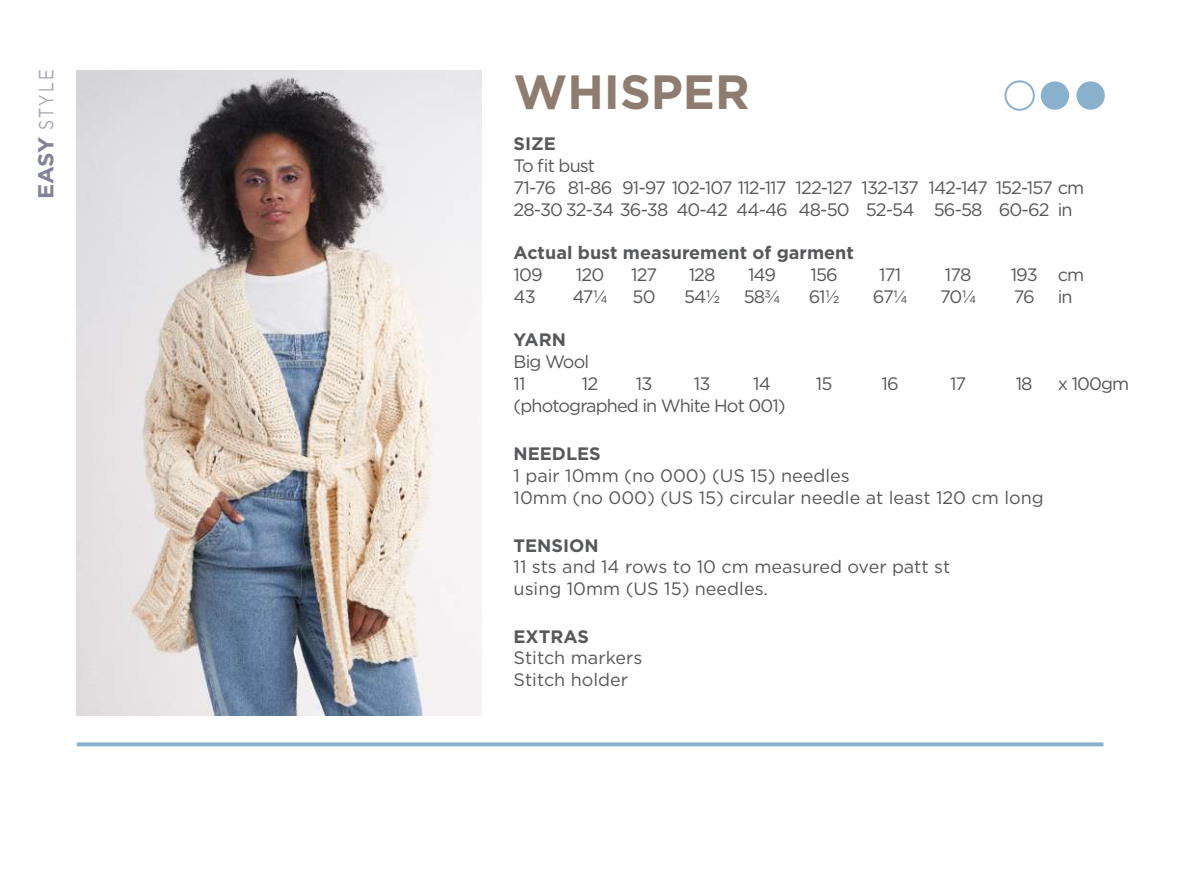
<style>
.page{position:relative;width:1179px;height:893px;background:#fff}
.page>*{position:absolute;margin:0;border:0;box-sizing:border-box;transform-origin:0 0}
.t1{font:700 48px "Gotham";color:#8e7c70}
.t2{font:20.6px "Gotham";letter-spacing:.13em;color:#a5a6b6;scale:.77 1}
.t3{font:18px/22px "Gotham";letter-spacing:-.05em;color:#57585a}
.t4{font:18px/21.6px "Gotham";color:#57585a}
.t5{font:700 18px "Gotham";color:#57585a}
.s1{font-weight:700;font-size:21.6px;color:#828396}
</style>
<div class="page">
<img style="left:77px;top:71px;width:405px;height:645px">
<div style="left:1004px;top:80px;width:30px;height:31px;border:2px solid #89b0cd;border-radius:50%"></div>
<div style="left:1040px;top:81px;width:29px;height:29px;background:#89b0cd;border-radius:50%"></div>
<div style="left:1076px;top:81px;width:28px;height:29px;background:#89b0cd;border-radius:50%"></div>
<svg style="left:77px;top:742px;width:1026px;height:4px;background:#94b7d2"></svg>
<p class="t2" style="left:33px;top:199px;width:170px;rotate:-90deg"><span class="s1">EASY</span> STYLE</p>
<h1 class="t1" style="left:513px;top:60px;width:238px">WHISPER</h1>
<p class="t5" style="left:513px;top:132px;width:44px">SIZE</p>
<p class="t3" style="left:513px;top:154px;width:572px">To fit bust<br>71-76 81-86 91-97 102-107 112-117 122-127 132-137 142-147 152-157 cm<br>28-30 32-34 36-38 40-42 44-46 48-50 52-54 56-58 60-62 in</p>
<p class="t5" style="left:513px;top:241px;width:342px">Actual bust measurement of garment</p>
<p class="t3" style="left:513px;top:263px;width:31px">109</p>
<p class="t3" style="left:576px;top:263px;width:30px">120</p>
<p class="t3" style="left:631px;top:263px;width:27px">127</p>
<p class="t3" style="left:688px;top:263px;width:28px">128</p>
<p class="t3" style="left:748px;top:263px;width:30px">149</p>
<p class="t3" style="left:810px;top:263px;width:29px">156</p>
<p class="t3" style="left:879px;top:263px;width:23px">171</p>
<p class="t3" style="left:945px;top:263px;width:28px">178</p>
<p class="t3" style="left:1010px;top:263px;width:75px">193 cm</p>
<p class="t3" style="left:513px;top:285px;width:24px">43</p>
<p class="t3" style="left:572px;top:285px;width:37px">47¼</p>
<p class="t3" style="left:632px;top:285px;width:24px">50</p>
<p class="t3" style="left:684px;top:285px;width:38px">54½</p>
<p class="t3" style="left:743px;top:285px;width:38px">58¾</p>
<p class="t3" style="left:808px;top:285px;width:32px">61½</p>
<p class="t3" style="left:872px;top:285px;width:37px">67¼</p>
<p class="t3" style="left:940px;top:285px;width:38px">70¼</p>
<p class="t3" style="left:1013px;top:285px;width:23px">76</p>
<p class="t3" style="left:1057px;top:285px;width:16px">in</p>
<p class="t5" style="left:513px;top:328px;width:54px">YARN</p>
<p class="t3" style="left:513px;top:351px;width:77px">Big Wool<br>11</p>
<p class="t3" style="left:582px;top:373px;width:18px">12</p>
<p class="t3" style="left:636px;top:373px;width:18px">13</p>
<p class="t3" style="left:694px;top:373px;width:18px">13</p>
<p class="t3" style="left:753px;top:373px;width:19px">14</p>
<p class="t3" style="left:816px;top:373px;width:18px">15</p>
<p class="t3" style="left:881px;top:373px;width:19px">16</p>
<p class="t3" style="left:950px;top:373px;width:18px">17</p>
<p class="t3" style="left:1015px;top:373px;width:18px">18</p>
<p class="t3" style="left:1057px;top:373px;width:73px">x 100gm</p>
<p class="t3" style="left:513px;top:395px;width:274px">(photographed in White Hot 001)</p>
<p class="t5" style="left:513px;top:442px;width:89px">NEEDLES</p>
<p class="t4" style="left:513px;top:464px;width:531px">1 pair 10mm (no 000) (US 15) needles<br>10mm (no 000) (US 15) circular needle at least 120 cm long</p>
<p class="t5" style="left:513px;top:533px;width:87px">TENSION</p>
<p class="t4" style="left:513px;top:556px;width:438px">11 sts and 14 rows to 10 cm measured over patt st using 10mm (US 15) needles.</p>
<p class="t5" style="left:513px;top:624px;width:77px">EXTRAS</p>
<p class="t4" style="left:513px;top:647px;width:130px">Stitch markers<br>Stitch holder</p>
</div>
